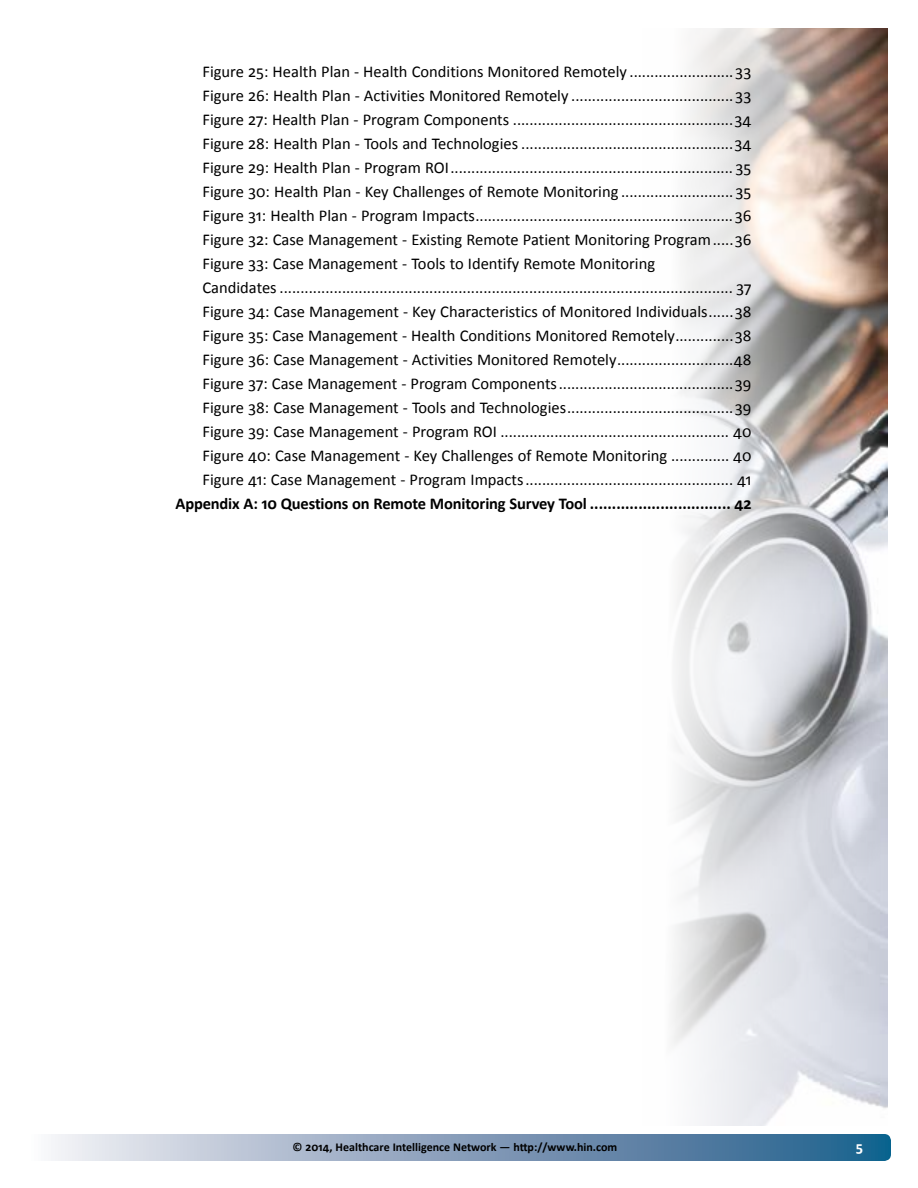
<style>
.page{position:relative;width:918px;height:1188px;background:#fff}
.page>*{position:absolute;margin:0;border:0;box-sizing:border-box;transform-origin:0 0}
.t1{font:16.5px/24px "Calibri";color:#000}
.t2{font:700 16.5px "Calibri";letter-spacing:-.01em;color:#000}
.t3{font:700 15px "Calibri";color:#fff}
.t4{font:700 12px "Calibri";color:#000}
</style>
<div class="page">
<img style="left:672px;top:28px;width:216px;height:1098px">
<div style="left:27px;top:1134px;width:864px;height:27px;background:linear-gradient(to right,#f7eef4,#1b5887);border-radius:7px"></div>
<p class="t1" style="left:202px;top:59px;width:551px">Figure 25: Health Plan - Health Conditions Monitored Remotely .........................33<br>Figure 26: Health Plan - Activities Monitored Remotely .......................................33<br>Figure 27: Health Plan - Program Components .....................................................34<br>Figure 28: Health Plan - Tools and Technologies ...................................................34<br>Figure 29: Health Plan - Program ROI.................................................................... 35<br>Figure 30: Health Plan - Key Challenges of Remote Monitoring ........................... 35<br>Figure 31: Health Plan - Program Impacts..............................................................36<br>Figure 32: Case Management - Existing Remote Patient Monitoring Program.....36<br>Figure 33: Case Management - Tools to Identify Remote Monitoring<br>Candidates ............................................................................................................. 37<br>Figure 34: Case Management - Key Characteristics of Monitored Individuals......38<br>Figure 35: Case Management - Health Conditions Monitored Remotely..............38<br>Figure 36: Case Management - Activities Monitored Remotely............................48<br>Figure 37: Case Management - Program Components..........................................39<br>Figure 38: Case Management - Tools and Technologies........................................39<br>Figure 39: Case Management - Program ROI ....................................................... 40<br>Figure 40: Case Management - Key Challenges of Remote Monitoring .............. 40<br>Figure 41: Case Management - Program Impacts.................................................. 41</p>
<p class="t2" style="left:176px;top:493px;width:577px">Appendix A: 10 Questions on Remote Monitoring Survey Tool ................................ 42</p>
<p class="t4" style="left:293px;top:1139px;width:326px">© 2014, Healthcare Intelligence Network — http://www.hin.com</p>
<p class="t3" style="left:856px;top:1138px;width:9px">5</p>
</div>
